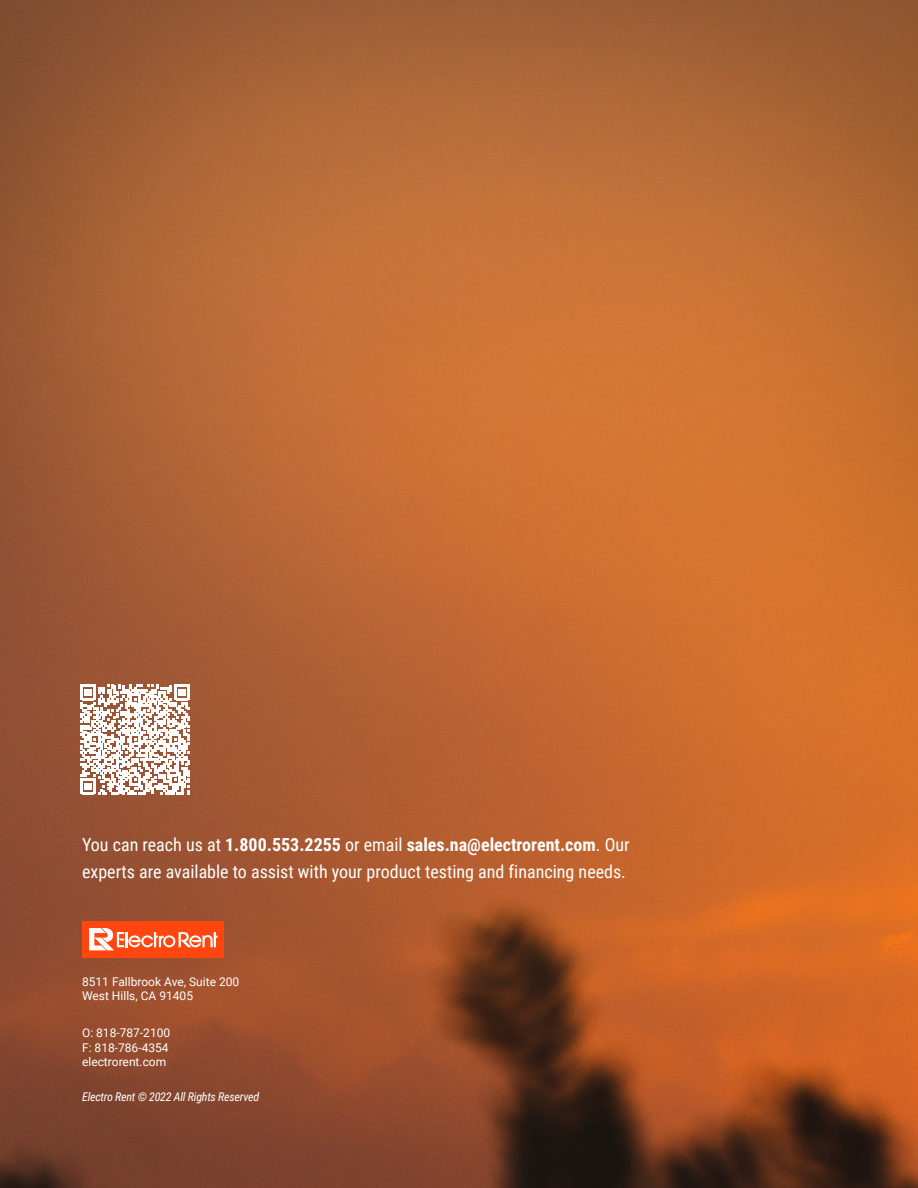
<style>
.page{position:relative;width:918px;height:1188px;background:#fff}
.page>*{position:absolute;margin:0;border:0;box-sizing:border-box;transform-origin:0 0}
.Body{font:18px/27px "Roboto Condensed";color:#fff}
.t1{font:12px "Roboto";color:#fff}
.Header_-_6_-_Side_Ba{font:italic 12px "Roboto Condensed";letter-spacing:-.02em;color:#fff}
.s1{font-weight:700}
</style>
<div class="page">
<img style="left:0;top:0;width:918px;height:1188px">
<div style="left:82px;top:921px;width:141px;height:36px;background:#ff460f"></div>
<svg style="left:89px;top:928px;width:129px;height:22px"></svg>
<svg style="left:80px;top:685px;width:110px;height:109px"></svg>
<p class="Body" style="left:82px;top:831px;width:549px">You can reach us at <span class="s1">1.800.553.2255</span> or email <span class="s1">sales.na@electrorent.com</span>. Our experts are available to assist with your product testing and financing needs.</p>
<p class="t1" style="left:82px;top:973px;width:159px">8511 Fallbrook Ave, Suite 200</p>
<p class="t1" style="left:82px;top:988px;width:113px">West Hills, CA 91405</p>
<p class="t1" style="left:82px;top:1024px;width:90px">O: 818-787-2100</p>
<p class="t1" style="left:82px;top:1039px;width:88px">F: 818-786-4354</p>
<p class="t1" style="left:82px;top:1053px;width:86px">electrorent.com</p>
<p class="Header_-_6_-_Side_Ba" style="left:82px;top:1089px;width:179px">Electro Rent © 2022 All Rights Reserved</p>
</div>
